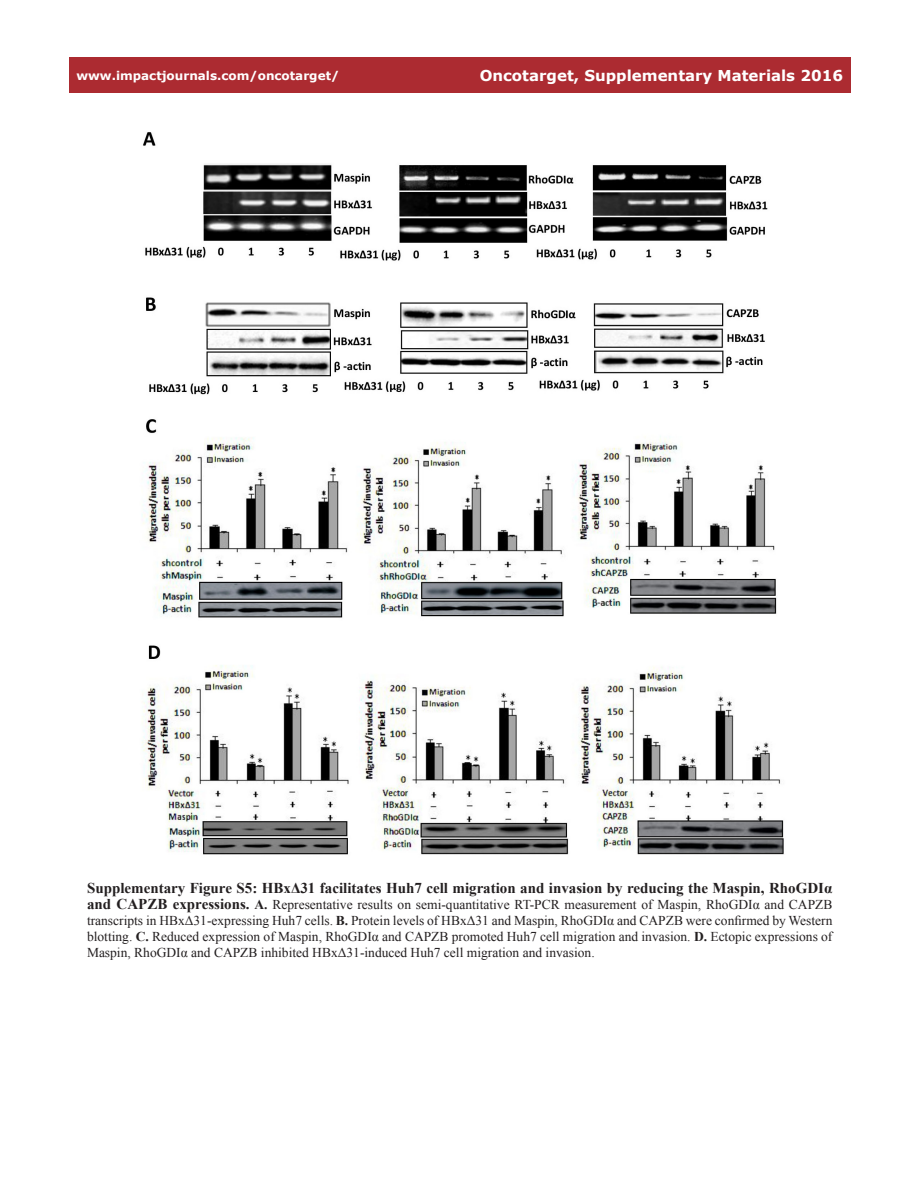
<style>
.page{position:relative;width:918px;height:1188px;background:#fff}
.page>*{position:absolute;margin:0;border:0;box-sizing:border-box;transform-origin:0 0}
.figuretext{font:700 15px "Times New Roman";color:#231f20}
.t1{font:700 15px "Verdana";color:#fff}
.figuretext-2{font:13.5px/16.2px "Times New Roman";color:#231f20;text-align:justify}
.t2{font:700 12px "Verdana";color:#fff}
.s1{font-weight:700;font-size:15px}
.s2{font-weight:700}
</style>
<div class="page">
<div style="left:69px;top:57px;width:781px;height:36px;background:#ac2b31"></div>
<img style="left:141px;top:132px;width:643px;height:723px">
<p class="t2" style="left:76px;top:67px;width:264px">www.impactjournals.com/oncotarget/</p>
<p class="t1" style="left:480px;top:65px;width:365px">Oncotarget, Supplementary Materials 2016</p>
<p class="figuretext" style="left:87px;top:877px;width:747px">Supplementary Figure S5: HBxΔ31 facilitates Huh7 cell migration and invasion by reducing the Maspin, RhoGDIα</p>
<p class="figuretext-2" style="left:87px;top:896px;width:747px"><span class="s1">and CAPZB expressions.</span> <span class="s2">A.</span> Representative results on semi-quantitative RT-PCR measurement of Maspin, RhoGDIα and CAPZB transcripts in HBxΔ31-expressing Huh7 cells. <span class="s2">B.</span> Protein levels of HBxΔ31 and Maspin, RhoGDIα and CAPZB were confirmed by Western blotting. <span class="s2">C.</span> Reduced expression of Maspin, RhoGDIα and CAPZB promoted Huh7 cell migration and invasion. <span class="s2">D.</span> Ectopic expressions of Maspin, RhoGDIα and CAPZB inhibited HBxΔ31-induced Huh7 cell migration and invasion.</p>
</div>
